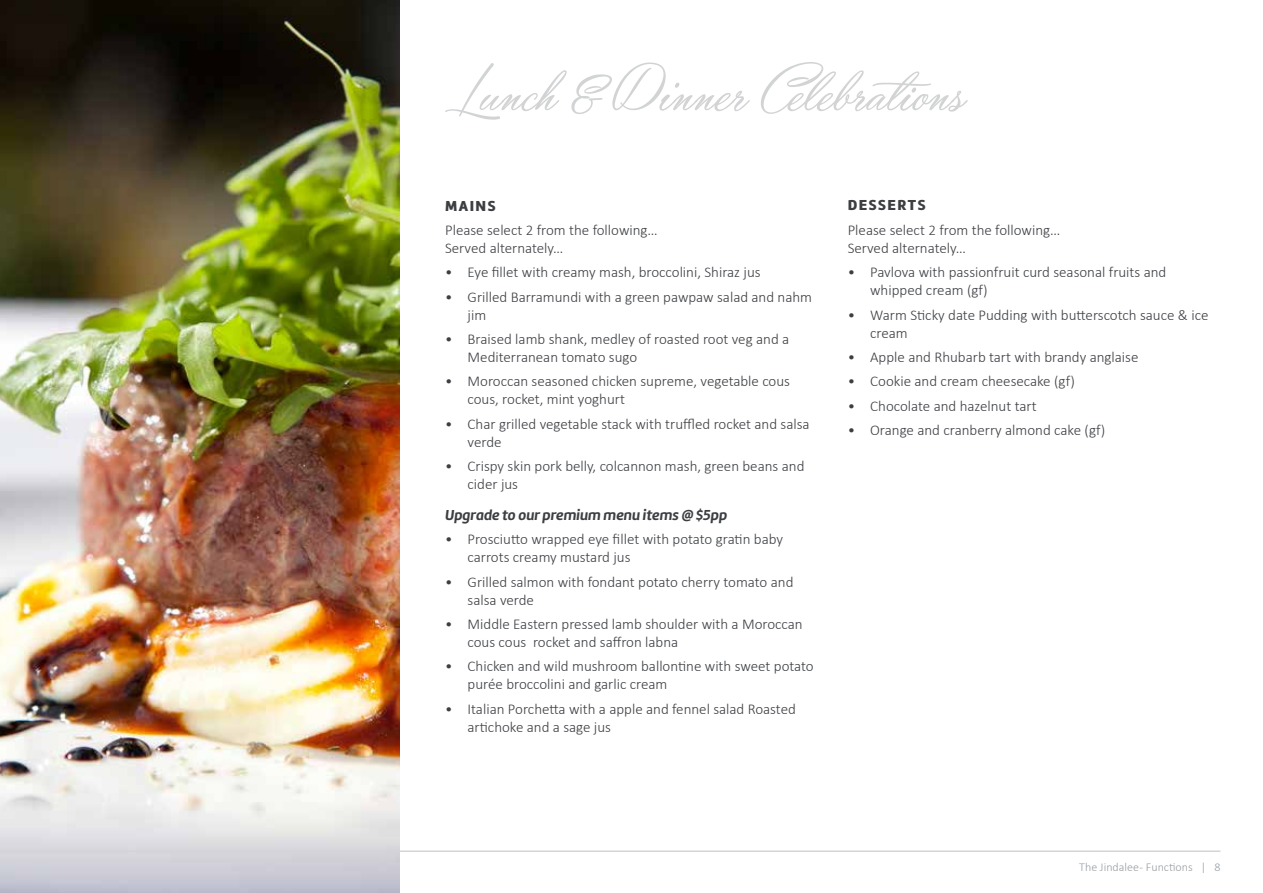
<style>
.page{position:relative;width:1263px;height:893px;background:#fff}
.page>*{position:absolute;margin:0;border:0;box-sizing:border-box;transform-origin:0 0}
.t1{font:70.5px "Yaquote Script Personal Use";color:#d1d3d4}
.t2{font:300 15px/18px "Calibri";color:#3c3e42}
.t3{font:italic 700 15px "Marine";color:#3c3e42}
.t4{font:900 15px "Marine";letter-spacing:.1em;color:#3c3e42}
.t5{font:300 12px "Calibri";color:#979da1}
</style>
<div class="page">
<img style="left:0;top:0;width:400px;height:893px">
<hr style="left:0;top:850px;width:1220px;height:2px;background:#d2d5d8">
<h1 class="t1" style="left:445px;top:53px;width:522px">Lunch &amp; Dinner Celebrations</h1>
<p class="t4" style="left:445px;top:196px;width:52px">MAINS</p>
<p class="t2" style="left:445px;top:221px;width:214px">Please select 2 from the following…<br>Served alternately…</p>
<p class="t2" style="left:445px;top:263px;width:317px">• Eye fillet with creamy mash, broccolini, Shiraz jus</p>
<p class="t2" style="left:468px;top:288px;width:346px;text-indent:-22px">• Grilled Barramundi with a green pawpaw salad and nahm jim</p>
<p class="t2" style="left:468px;top:330px;width:323px;text-indent:-22px">• Braised lamb shank, medley of roasted root veg and a<br>Mediterranean tomato sugo</p>
<p class="t2" style="left:468px;top:372px;width:324px;text-indent:-22px">• Moroccan seasoned chicken supreme, vegetable cous cous, rocket, mint yoghurt</p>
<p class="t2" style="left:468px;top:415px;width:343px;text-indent:-22px">• Char grilled vegetable stack with truffled rocket and salsa verde</p>
<p class="t2" style="left:468px;top:457px;width:338px;text-indent:-22px">• Crispy skin pork belly, colcannon mash, green beans and cider jus</p>
<p class="t3" style="left:445px;top:505px;width:284px">Upgrade to our premium menu items @ $5pp</p>
<p class="t2" style="left:468px;top:530px;width:317px;text-indent:-22px">• Prosciutto wrapped eye fillet with potato gratin baby carrots creamy mustard jus</p>
<p class="t2" style="left:468px;top:573px;width:327px;text-indent:-22px">• Grilled salmon with fondant potato cherry tomato and salsa verde</p>
<p class="t2" style="left:468px;top:615px;width:337px;text-indent:-22px">• Middle Eastern pressed lamb shoulder with a Moroccan cous cous rocket and saffron labna</p>
<p class="t2" style="left:468px;top:657px;width:348px;text-indent:-22px">• Chicken and wild mushroom ballontine with sweet potato purée broccolini and garlic cream</p>
<p class="t2" style="left:468px;top:700px;width:330px;text-indent:-22px">• Italian Porchetta with a apple and fennel salad Roasted artichoke and a sage jus</p>
<p class="t4" style="left:848px;top:196px;width:79px">DESSERTS</p>
<p class="t2" style="left:848px;top:221px;width:214px">Please select 2 from the following…<br>Served alternately…</p>
<p class="t2" style="left:870px;top:263px;width:298px;text-indent:-22px">• Pavlova with passionfruit curd seasonal fruits and whipped cream (gf)</p>
<p class="t2" style="left:870px;top:305px;width:340px;text-indent:-22px">• Warm Sticky date Pudding with butterscotch sauce &amp; ice cream</p>
<p class="t2" style="left:848px;top:348px;width:292px">• Apple and Rhubarb tart with brandy anglaise</p>
<p class="t2" style="left:848px;top:372px;width:229px">• Cookie and cream cheesecake (gf)</p>
<p class="t2" style="left:848px;top:397px;width:190px">• Chocolate and hazelnut tart</p>
<p class="t2" style="left:848px;top:421px;width:259px">• Orange and cranberry almond cake (gf)</p>
<p class="t5" style="left:1079px;top:860px;width:143px">The Jindalee - Functions | 8</p>
</div>
